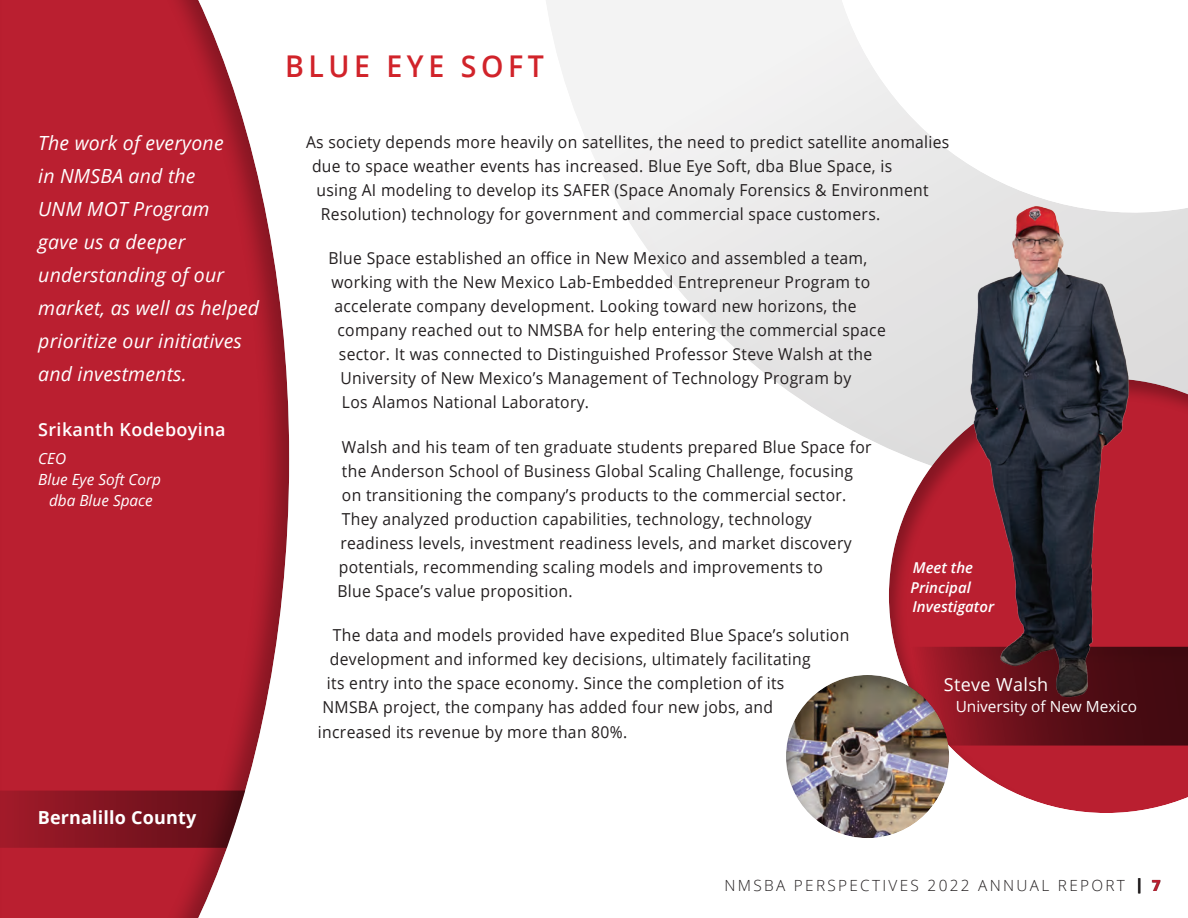
<style>
.page{position:relative;width:1188px;height:918px;background:#fff}
.page>*{position:absolute;margin:0;border:0;box-sizing:border-box;transform-origin:0 0}
.Body{font:600 30px "Open Sans";letter-spacing:.16em;color:#d1232a;scale:.95 1}
.Quote_Body{font:italic 19.5px/33px "Open Sans";letter-spacing:.01em;color:#fff}
.Quote_Name{font:600 18px "Open Sans";letter-spacing:.02em;color:#fff}
.Quote_Title{font:700 18px "Open Sans";letter-spacing:.01em;color:#fff}
.t1{font:18px "Open Sans";letter-spacing:.02em;color:#fff}
.Body-2{font:16.5px/24px "Open Sans";letter-spacing:.02em;color:#231f20;scale:.95 1}
.t2{font:300 15.3px "Open Sans";letter-spacing:.15em;color:#231f20}
.Quote_Title-2{font:italic 15.3px "Open Sans";color:#fff}
.t3{font:15.3px "Open Sans";color:#fff}
.t4{font:italic 600 15px/19.5px "Open Sans";color:#fff}
.s1{font-weight:800}
</style>
<div class="page">
<div style="left:0;top:0;width:291px;height:918px;background:#231f20;opacity:.33"></div>
<svg style="left:0;top:791px;width:245px;height:57px;background:#831c28"></svg>
<svg style="left:546px;top:0;width:642px;height:448px"></svg>
<div style="left:887px;top:376px;width:301px;height:438px;background:#231f20;opacity:.33"></div>
<div style="left:894px;top:645px;width:294px;height:102px;background:#231f20;opacity:.33"></div>
<div style="left:785px;top:672px;width:167px;height:167px;background:#231f20;opacity:.32"></div>
<img style="left:959px;top:196px;width:179px;height:512px">
<p class="Quote_Body" style="left:38px;top:126px;width:222px">The work of everyone<br>in NMSBA and the<br>UNM MOT Program<br>gave us a deeper understanding of our market, as well as helped prioritize our initiatives and investments.</p>
<p class="Quote_Name" style="left:38px;top:417px;width:189px">Srikanth Kodeboyina</p>
<p class="Quote_Title-2" style="left:38px;top:448px;width:29px">CEO</p>
<p class="Quote_Title-2" style="left:38px;top:469px;width:124px">Blue Eye Soft Corp</p>
<p class="Quote_Title-2" style="left:49px;top:490px;width:105px">dba Blue Space</p>
<p class="Quote_Title" style="left:38px;top:805px;width:160px">Bernalillo County</p>
<p class="Body" style="left:285px;top:45px;width:274px">BLUE EYE SOFT</p>
<p class="Body-2" style="left:306px;top:129px;width:679px">As society depends more heavily on satellites, the need to predict satellite anomalies</p>
<p class="Body-2" style="left:312px;top:153px;width:612px">due to space weather events has increased. Blue Eye Soft, dba Blue Space, is</p>
<p class="Body-2" style="left:316px;top:177px;width:646px">using AI modeling to develop its SAFER (Space Anomaly Forensics &amp; Environment</p>
<p class="Body-2" style="left:321px;top:201px;width:590px">Resolution) technology for government and commercial space customers.</p>
<p class="Body-2" style="left:328px;top:246px;width:569px">Blue Space established an office in New Mexico and assembled a team,</p>
<p class="Body-2" style="left:331px;top:270px;width:569px">working with the New Mexico Lab-Embedded Entrepreneur Program to</p>
<p class="Body-2" style="left:334px;top:294px;width:551px">accelerate company development. Looking toward new horizons, the</p>
<p class="Body-2" style="left:337px;top:318px;width:579px">company reached out to NMSBA for help entering the commercial space</p>
<p class="Body-2" style="left:339px;top:342px;width:563px">sector. It was connected to Distinguished Professor Steve Walsh at the</p>
<p class="Body-2" style="left:340px;top:366px;width:539px">University of New Mexico’s Management of Technology Program by</p>
<p class="Body-2" style="left:342px;top:390px;width:262px">Los Alamos National Laboratory.</p>
<p class="Body-2" style="left:337px;top:435px;width:564px">Walsh and his team of ten graduate students prepared Blue Space for the Anderson School of Business Global Scaling Challenge, focusing on transitioning the company’s products to the commercial sector.<br>They analyzed production capabilities, technology, technology readiness levels, investment readiness levels, and market discovery potentials, recommending scaling models and improvements to<br>Blue Space’s value proposition.</p>
<p class="Body-2" style="left:333px;top:623px;width:545px">The data and models provided have expedited Blue Space’s solution</p>
<p class="Body-2" style="left:330px;top:647px;width:508px">development and informed key decisions, ultimately facilitating</p>
<p class="Body-2" style="left:327px;top:671px;width:483px">its entry into the space economy. Since the completion of its</p>
<p class="Body-2" style="left:322px;top:695px;width:476px">NMSBA project, the company has added four new jobs, and</p>
<p class="Body-2" style="left:318px;top:719px;width:327px">increased its revenue by more than 80%.</p>
<p class="t4" style="left:910px;top:558px;width:85px">Meet the<br>Principal<br>Investigator</p>
<p class="t1" style="left:944px;top:672px;width:106px">Steve Walsh</p>
<p class="t3" style="left:956px;top:696px;width:183px">University of New Mexico</p>
<p class="t2" style="left:724px;top:875px;width:438px">NMSBA PERSPECTIVES 2022 ANNUAL REPORT <span class="s1">| 7</span></p>
</div>
